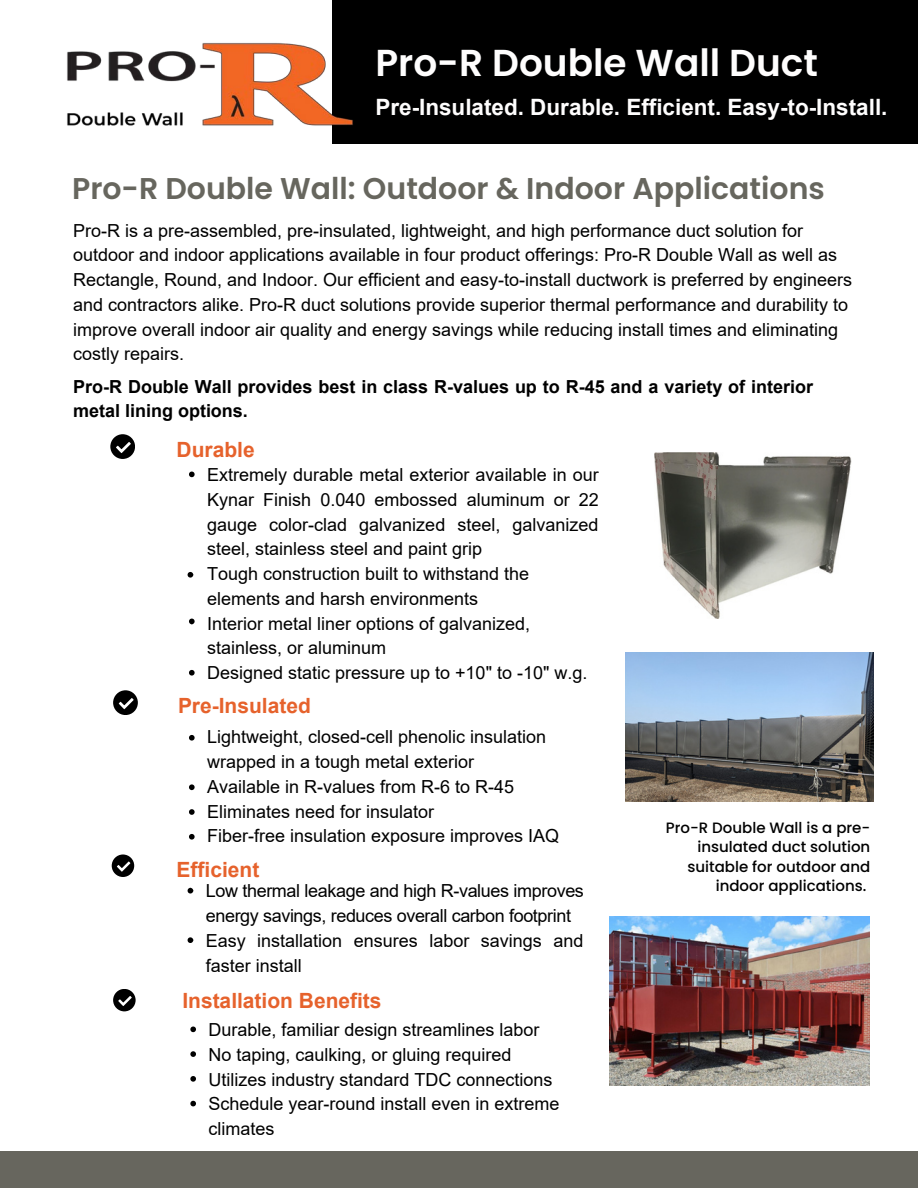
<style>
.page{position:relative;width:918px;height:1188px;background:#fff}
.page>*{position:absolute;margin:0;border:0;box-sizing:border-box;transform-origin:0 0}
.t1{font:600 37.5px "Poppins";color:#fefdfd}
.t2{font:600 30px "Poppins";color:#67665e}
.t3{font:700 22.5px "Arial";color:#fefdfd}
.t4{font:700 21px "Arial";color:#e6622c}
.t5{font:18px/24.8px "Arial";color:#000}
.t6{font:700 18px/24.8px "Arial";color:#000}
.t7{font:18px/24.8px "Arial";letter-spacing:-.02em;color:#000}
.t8{font:500 15px/19.2px "Poppins";color:#000;text-align:right}
</style>
<div class="page">
<svg style="left:112px;top:854px;width:22px;height:23px"></svg>
<svg style="left:113px;top:690px;width:25px;height:25px"></svg>
<svg style="left:113px;top:989px;width:23px;height:22px"></svg>
<div style="left:0;top:1151px;width:918px;height:37px;background:#67665e"></div>
<div style="left:332px;top:0;width:586px;height:144px;background:#000"></div>
<img style="left:654px;top:452px;width:197px;height:167px">
<svg style="left:110px;top:434px;width:25px;height:25px"></svg>
<img style="left:610px;top:916px;width:260px;height:169px">
<img style="left:625px;top:653px;width:249px;height:148px">
<img style="left:67px;top:43px;width:286px;height:83px">
<svg style="left:188px;top:888px;width:5px;height:5px"></svg>
<svg style="left:188px;top:937px;width:5px;height:6px"></svg>
<svg style="left:189px;top:472px;width:6px;height:5px"></svg>
<svg style="left:188px;top:572px;width:5px;height:6px"></svg>
<svg style="left:189px;top:619px;width:6px;height:5px"></svg>
<svg style="left:189px;top:735px;width:6px;height:6px"></svg>
<svg style="left:189px;top:784px;width:6px;height:6px"></svg>
<svg style="left:189px;top:809px;width:6px;height:6px"></svg>
<svg style="left:189px;top:834px;width:6px;height:6px"></svg>
<svg style="left:190px;top:1027px;width:6px;height:5px"></svg>
<svg style="left:190px;top:1051px;width:6px;height:6px"></svg>
<svg style="left:190px;top:1076px;width:6px;height:6px"></svg>
<svg style="left:190px;top:1101px;width:6px;height:5px"></svg>
<svg style="left:189px;top:670px;width:6px;height:6px"></svg>
<p class="t1" style="left:375px;top:36px;width:444px">Pro-R Double Wall Duct</p>
<p class="t3" style="left:375px;top:94px;width:514px">Pre-Insulated. Durable. Efficient. Easy-to-Install.</p>
<p class="t2" style="left:72px;top:167px;width:754px">Pro-R Double Wall: Outdoor &amp; Indoor Applications</p>
<p class="t5" style="left:73px;top:218px;width:780px">Pro-R is a pre-assembled, pre-insulated, lightweight, and high performance duct solution for outdoor and indoor applications available in four product offerings: Pro-R Double Wall as well as Rectangle, Round, and Indoor. Our efficient and easy-to-install ductwork is preferred by engineers and contractors alike. Pro-R duct solutions provide superior thermal performance and durability to improve overall indoor air quality and energy savings while reducing install times and eliminating costly repairs.</p>
<p class="t6" style="left:73px;top:374px;width:741px">Pro-R Double Wall provides best in class R-values up to R-45 and a variety of interior metal lining options.</p>
<p class="t4" style="left:177px;top:438px;width:80px">Durable</p>
<p class="t5" style="left:207px;top:462px;width:393px;text-align:justify">Extremely durable metal exterior available in our Kynar Finish 0.040 embossed aluminum or 22 gauge color-clad galvanized steel, galvanized steel, stainless steel and paint grip</p>
<p class="t5" style="left:207px;top:561px;width:323px">Tough construction built to withstand the elements and harsh environments</p>
<p class="t5" style="left:207px;top:611px;width:324px">Interior metal liner options of galvanized, stainless, or aluminum</p>
<p class="t5" style="left:207px;top:660px;width:382px">Designed static pressure up to +10" to -10" w.g.</p>
<p class="t4" style="left:178px;top:694px;width:134px">Pre-Insulated</p>
<p class="t5" style="left:207px;top:725px;width:341px">Lightweight, closed-cell phenolic insulation wrapped in a tough metal exterior</p>
<p class="t5" style="left:207px;top:774px;width:308px">Available in R-values from R-6 to R-45</p>
<p class="t5" style="left:207px;top:799px;width:228px">Eliminates need for insulator</p>
<p class="t5" style="left:207px;top:824px;width:353px">Fiber-free insulation exposure improves IAQ</p>
<p class="t7" style="left:206px;top:879px;width:380px">Low thermal leakage and high R-values improves energy savings, reduces overall carbon footprint</p>
<p class="t5" style="left:206px;top:928px;width:379px">Easy installation ensures labor savings and faster install</p>
<p class="t4" style="left:177px;top:858px;width:84px">Efficient</p>
<p class="t4" style="left:182px;top:989px;width:201px">Installation Benefits</p>
<p class="t5" style="left:209px;top:1017px;width:332px">Durable, familiar design streamlines labor<br>No taping, caulking, or gluing required</p>
<p class="t5" style="left:209px;top:1067px;width:353px">Utilizes industry standard TDC connections<br>Schedule year-round install even in extreme climates</p>
<p class="t8" style="left:666px;top:819px;width:206px">Pro-R Double Wall is a pre&shy;insulated duct solution suitable for outdoor and indoor applications.</p>
</div>
